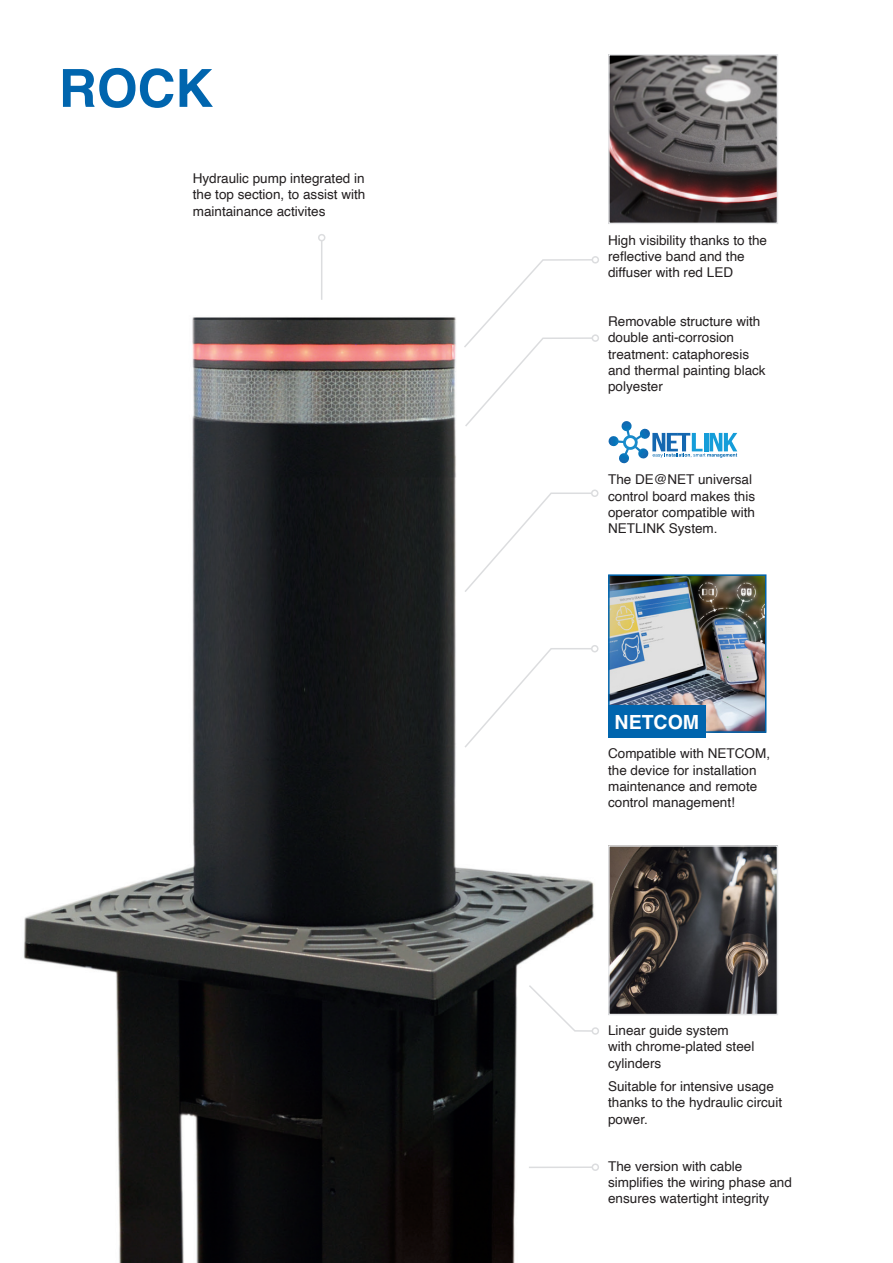
<style>
.page{position:relative;width:893px;height:1263px;background:#fff}
.page>*{position:absolute;margin:0;border:0;box-sizing:border-box;transform-origin:0 0}
.TITOLO_FAMIGLIA_MOTO{font:700 52.5px "Helvetica";color:#0065ae}
.t1{font:700 19.5px "Helvetica";color:#fff}
.DESCRIZIONE_HIGHLIGH{font:13.5px/16.2px "Helvetica";color:#231f20}
</style>
<div class="page">
<img style="left:23px;top:287px;width:744px;height:976px">
<img style="left:611px;top:57px;width:164px;height:164px">
<div style="left:608px;top:54px;width:170px;height:170px;border:2px solid #e6e7e9"></div>
<img style="left:611px;top:848px;width:164px;height:164px">
<div style="left:608px;top:845px;width:170px;height:170px;border:2px solid #e6e7e9"></div>
<svg style="left:608px;top:421px;width:129px;height:43px"></svg>
<svg style="left:463px;top:492px;width:130px;height:102px"></svg>
<div style="left:591px;top:489px;width:7px;height:8px;border:2px solid #dcdddf;border-radius:50%"></div>
<svg style="left:463px;top:647px;width:130px;height:102px"></svg>
<div style="left:591px;top:645px;width:7px;height:7px;border:2px solid #dcdddf;border-radius:50%"></div>
<hr style="left:529px;top:1166px;width:63px;height:2px;background:#dcdddf">
<svg style="left:590px;top:1162px;width:9px;height:10px"></svg>
<hr style="left:321px;top:241px;width:1px;height:59px;background:#dcdddf">
<svg style="left:318px;top:234px;width:8px;height:9px"></svg>
<svg style="left:527px;top:983px;width:72px;height:53px"></svg>
<svg style="left:462px;top:256px;width:137px;height:172px"></svg>
<img style="left:611px;top:577px;width:152px;height:153px">
<div style="left:608px;top:574px;width:158px;height:159px;border:2px solid #0065ae"></div>
<div style="left:608px;top:705px;width:98px;height:32px;background:#0065ae"></div>
<p class="TITOLO_FAMIGLIA_MOTO" style="left:59px;top:56px;width:156px">ROCK</p>
<p class="DESCRIZIONE_HIGHLIGH" style="left:193px;top:171px;width:174px;text-align:justify">Hydraulic pump integrated in the top section, to assist with maintainance activites</p>
<p class="DESCRIZIONE_HIGHLIGH" style="left:608px;top:232px;width:161px">High visibility thanks to the reflective band and the diffuser with red LED</p>
<p class="DESCRIZIONE_HIGHLIGH" style="left:608px;top:314px;width:159px">Removable structure with double anti-corrosion treatment: cataphoresis and thermal painting black polyester</p>
<p class="DESCRIZIONE_HIGHLIGH" style="left:608px;top:472px;width:149px">The DE@NET universal control board makes this operator compatible with<br>NETLINK System.</p>
<p class="t1" style="left:615px;top:710px;width:86px">NETCOM</p>
<p class="DESCRIZIONE_HIGHLIGH" style="left:608px;top:746px;width:164px">Compatible with NETCOM, the device for installation maintenance and remote control management!</p>
<p class="DESCRIZIONE_HIGHLIGH" style="left:608px;top:1023px;width:148px">Linear guide system with chrome-plated steel cylinders</p>
<p class="DESCRIZIONE_HIGHLIGH" style="left:608px;top:1079px;width:176px">Suitable for intensive usage thanks to the hydraulic circuit power.</p>
<p class="DESCRIZIONE_HIGHLIGH" style="left:608px;top:1158px;width:185px">The version with cable simplifies the wiring phase and ensures watertight integrity</p>
</div>
